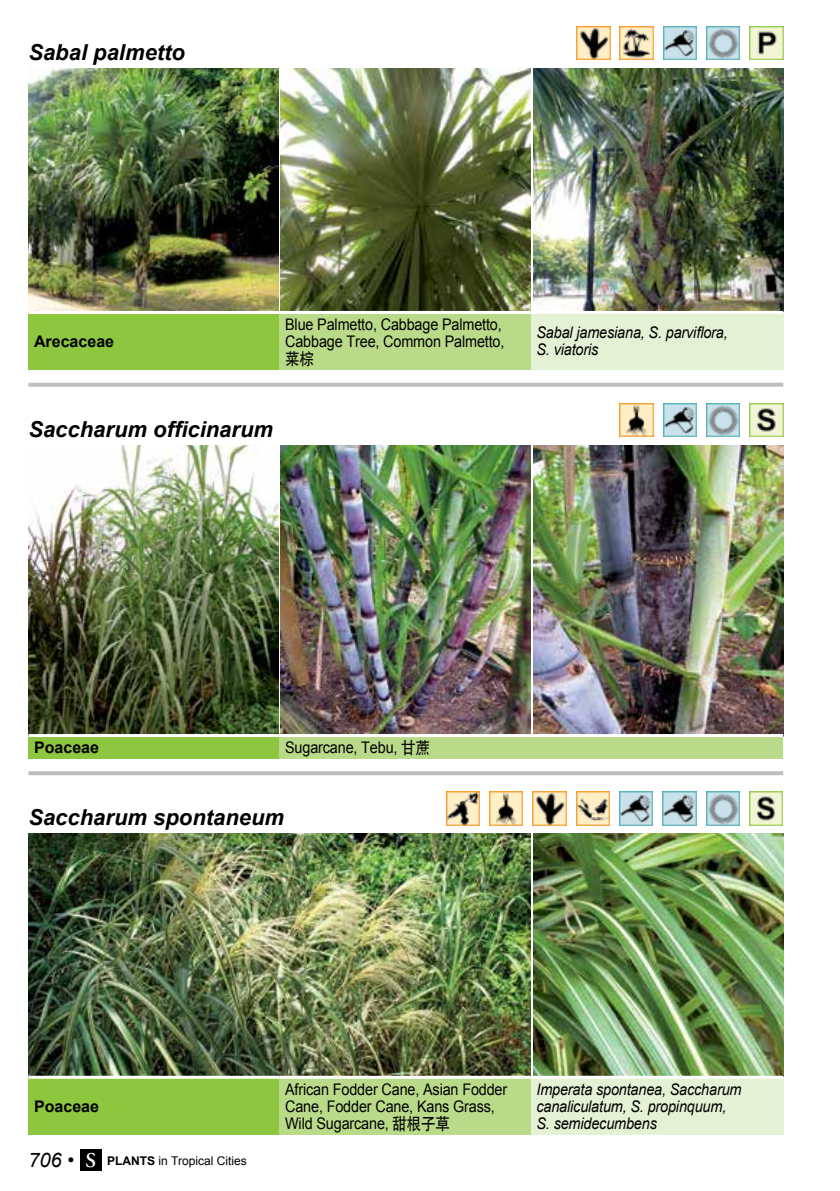
<style>
.page{position:relative;width:840px;height:1191px;background:#fff}
.page>*{position:absolute;margin:0;border:0;box-sizing:border-box;transform-origin:0 0}
.t1{font:italic 700 22px "Arial";color:#000}
.t2{font:16px/17px "Arial";letter-spacing:-.01em;color:#000;scale:.9 1}
.t3{font:italic 16px/17px "Arial";letter-spacing:-.01em;color:#000;scale:.9 1}
.t4{font:700 16px "Arial";color:#000}
.t5{font:16px "SIL Hei Med Jian";color:#000;scale:.9 1}
.t6{font:12px "Arial";color:#000}
.s1{font-family:"SIL Hei Med Jian"}
.s2{font-style:italic;font-size:20px}
.s3{font-size:20px}
.s4{font-family:"Adobe Garamond";font-weight:600;font-size:21px;color:#fff}
.s5{font-weight:700}
</style>
<div class="page">
<img style="left:533px;top:68px;width:249px;height:243px">
<img style="left:28px;top:68px;width:250px;height:243px">
<img style="left:281px;top:68px;width:249px;height:243px">
<img style="left:28px;top:445px;width:250px;height:289px">
<img style="left:281px;top:445px;width:249px;height:289px">
<img style="left:533px;top:445px;width:249px;height:289px">
<img style="left:533px;top:833px;width:249px;height:242px">
<img style="left:28px;top:833px;width:502px;height:242px">
<svg style="left:28px;top:383px;width:754px;height:4px;background:#c0c2c4"></svg>
<svg style="left:28px;top:771px;width:754px;height:4px;background:#bfc1c3"></svg>
<div style="left:80px;top:1148px;width:22px;height:22px;background:#000"></div>
<div style="left:28px;top:312px;width:251px;height:57px;background:#8dc63f"></div>
<div style="left:279px;top:312px;width:251px;height:57px;background:#b9da89"></div>
<div style="left:530px;top:312px;width:252px;height:57px;background:#e5f1d4"></div>
<hr style="left:28px;top:311px;width:251px;height:3px;background:#fff">
<hr style="left:279px;top:311px;width:251px;height:3px;background:#fff">
<hr style="left:530px;top:311px;width:252px;height:3px;background:#fff">
<div style="left:28px;top:1077px;width:251px;height:57px;background:#8dc63f"></div>
<div style="left:279px;top:1077px;width:251px;height:57px;background:#b9da89"></div>
<div style="left:530px;top:1077px;width:252px;height:57px;background:#e5f1d4"></div>
<hr style="left:28px;top:1075px;width:251px;height:3px;background:#fff">
<hr style="left:279px;top:1075px;width:251px;height:3px;background:#fff">
<hr style="left:530px;top:1075px;width:252px;height:3px;background:#fff">
<div style="left:28px;top:735px;width:251px;height:23px;background:#8dc63f"></div>
<div style="left:279px;top:735px;width:503px;height:23px;background:#b9da89"></div>
<hr style="left:28px;top:734px;width:251px;height:3px;background:#fff">
<hr style="left:279px;top:734px;width:503px;height:3px;background:#fff">
<img style="left:576px;top:26px;width:33px;height:34px">
<img style="left:619px;top:26px;width:34px;height:34px">
<img style="left:663px;top:26px;width:33px;height:34px">
<img style="left:706px;top:26px;width:33px;height:34px">
<img style="left:749px;top:26px;width:33px;height:34px">
<img style="left:446px;top:791px;width:33px;height:34px">
<img style="left:489px;top:791px;width:33px;height:34px">
<img style="left:532px;top:791px;width:34px;height:34px">
<img style="left:576px;top:791px;width:33px;height:34px">
<img style="left:619px;top:791px;width:33px;height:34px">
<img style="left:662px;top:791px;width:33px;height:34px">
<img style="left:706px;top:791px;width:33px;height:34px">
<img style="left:749px;top:791px;width:33px;height:34px">
<img style="left:619px;top:403px;width:34px;height:34px">
<img style="left:663px;top:403px;width:33px;height:34px">
<img style="left:706px;top:403px;width:33px;height:34px">
<img style="left:749px;top:403px;width:33px;height:34px">
<h1 class="t1" style="left:28px;top:38px;width:158px">Sabal palmetto</h1>
<p class="t4" style="left:34px;top:330px;width:82px">Arecaceae</p>
<p class="t2" style="left:285px;top:316px;width:245px">Blue Palmetto, Cabbage Palmetto,<br>Cabbage Tree, Common Palmetto,</p>
<p class="t5" style="left:285px;top:348px;width:33px">菜棕</p>
<h1 class="t1" style="left:28px;top:415px;width:246px">Saccharum officinarum</h1>
<p class="t3" style="left:536px;top:324px;width:214px">Sabal jamesiana, S. parviflora,<br>S. viatoris</p>
<p class="t4" style="left:34px;top:736px;width:66px">Poaceae</p>
<p class="t2" style="left:285px;top:739px;width:162px">Sugarcane, Tebu, <span class="s1">甘蔗</span></p>
<h1 class="t1" style="left:28px;top:803px;width:257px">Saccharum spontaneum</h1>
<p class="t4" style="left:34px;top:1095px;width:66px">Poaceae</p>
<p class="t6" style="left:28px;top:1152px;width:220px"><span class="s2">706</span> <span class="s3">•</span> <span class="s4">S</span> <span class="s5">Plants</span> in Tropical Cities</p>
<p class="t2" style="left:285px;top:1080px;width:248px">African Fodder Cane, Asian Fodder<br>Cane, Fodder Cane, Kans Grass,<br>Wild Sugarcane, <span class="s1">甜根子草</span></p>
<p class="t3" style="left:536px;top:1080px;width:229px">Imperata spontanea, Saccharum canaliculatum, S. propinquum,<br>S. semidecumbens</p>
</div>
